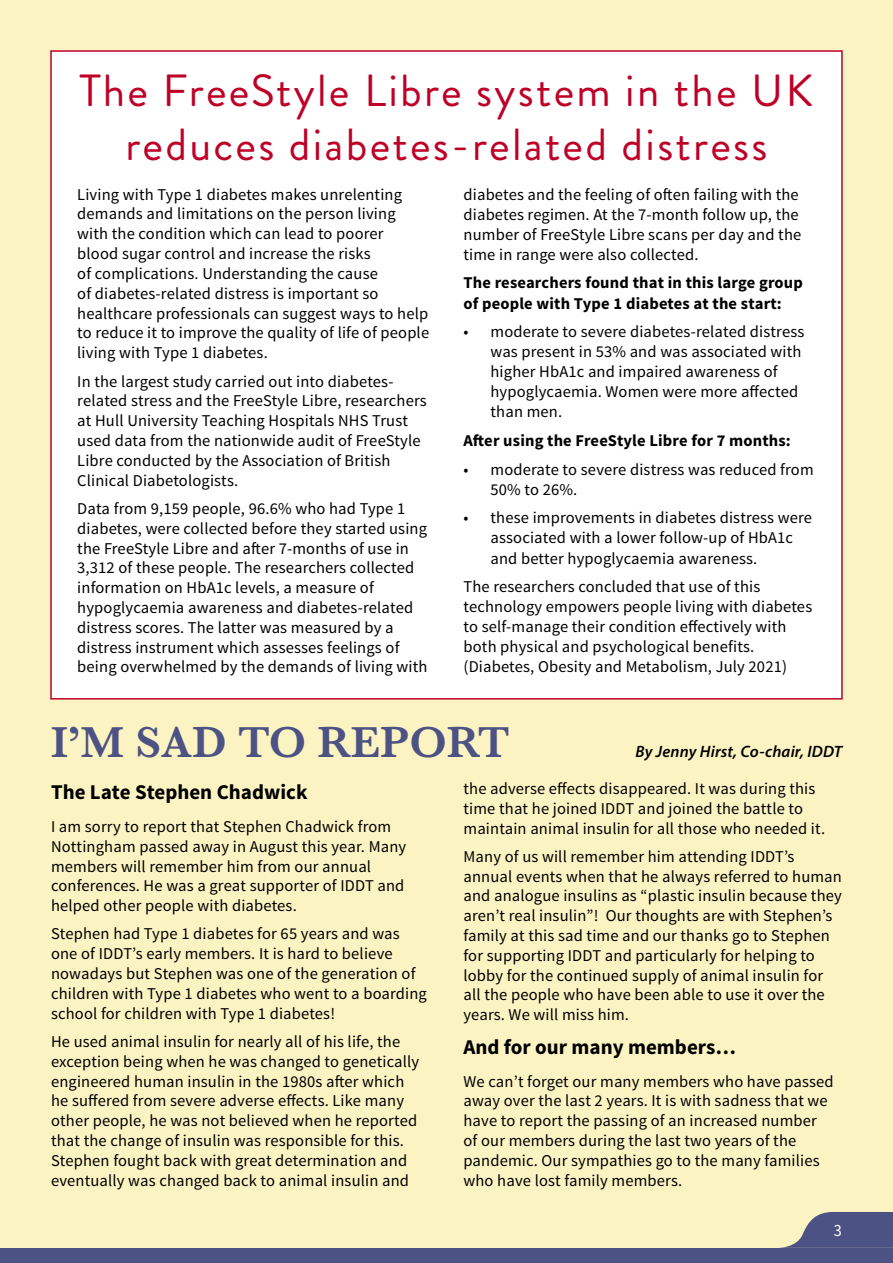
<style>
.page{position:relative;width:893px;height:1263px;background:#fcf3c3}
.page>*{position:absolute;margin:0;border:0;box-sizing:border-box;transform-origin:0 0}
.t1{font:45px/54px "Brandon Grotesque";letter-spacing:.05em;color:#be0027;text-align:center}
.t2{font:600 45px "Baskerville";color:#4c5283}
.t3{font:700 21px "Source Sans Pro";color:#000}
.t4{font:17.25px "Source Sans Pro";color:#fff;scale:.94 1}
.t5{font:16.5px/19.8px "Source Sans Pro";letter-spacing:.01em;color:#000}
.t6{font:700 16.5px/20.1px "Source Sans Pro";letter-spacing:.01em;color:#000}
.t7{font:italic 600 16.5px "Myriad Pro";letter-spacing:.01em;color:#000}
</style>
<div class="page">
<div style="left:51px;top:51px;width:791px;height:648px;background:#fff"></div>
<div style="left:0;top:1248px;width:893px;height:15px;background:#4c5283"></div>
<svg style="left:779px;top:1212px;width:114px;height:36px"></svg>
<h1 class="t1" style="left:80px;top:64px;width:735px">The FreeStyle Libre system in the UK reduces diabetes-related distress</h1>
<p class="t5" style="left:77px;top:185px;width:353px">Living with Type 1 diabetes makes unrelenting demands and limitations on the person living with the condition which can lead to poorer<br>blood sugar control and increase the risks<br>of complications. Understanding the cause<br>of diabetes-related distress is important so healthcare professionals can suggest ways to help to reduce it to improve the quality of life of people living with Type 1 diabetes.</p>
<p class="t5" style="left:77px;top:371px;width:351px">In the largest study carried out into diabetes&shy;related stress and the FreeStyle Libre, researchers at Hull University Teaching Hospitals NHS Trust used data from the nationwide audit of FreeStyle Libre conducted by the Association of British Clinical Diabetologists.</p>
<p class="t5" style="left:77px;top:499px;width:352px">Data from 9,159 people, 96.6% who had Type 1 diabetes, were collected before they started using the FreeStyle Libre and after 7-months of use in 3,312 of these people. The researchers collected information on HbA1c levels, a measure of hypoglycaemia awareness and diabetes-related distress scores. The latter was measured by a distress instrument which assesses feelings of being overwhelmed by the demands of living with</p>
<p class="t5" style="left:463px;top:184px;width:339px">diabetes and the feeling of often failing with the diabetes regimen. At the 7-month follow up, the number of FreeStyle Libre scans per day and the time in range were also collected.</p>
<p class="t6" style="left:463px;top:274px;width:341px">The researchers found that in this large group of people with Type 1 diabetes at the start:</p>
<p class="t5" style="left:490px;top:322px;width:315px;text-indent:-27px">• moderate to severe diabetes-related distress was present in 53% and was associated with higher HbA1c and impaired awareness of hypoglycaemia. Women were more affected than men.</p>
<p class="t6" style="left:463px;top:431px;width:329px">After using the FreeStyle Libre for 7 months:</p>
<p class="t5" style="left:490px;top:459px;width:325px;text-indent:-27px">• moderate to severe distress was reduced from<br>50% to 26%.</p>
<p class="t5" style="left:490px;top:508px;width:323px;text-indent:-27px">• these improvements in diabetes distress were associated with a lower follow-up of HbA1c and better hypoglycaemia awareness.</p>
<p class="t5" style="left:463px;top:577px;width:350px">The researchers concluded that use of this technology empowers people living with diabetes to self-manage their condition effectively with both physical and psychological benefits. (Diabetes, Obesity and Metabolism, July 2021)</p>
<h1 class="t2" style="left:51px;top:711px;width:460px">I’M SAD TO REPORT</h1>
<p class="t7" style="left:635px;top:741px;width:208px">By Jenny Hirst, Co-chair, IDDT</p>
<p class="t3" style="left:51px;top:779px;width:258px">The Late Stephen Chadwick</p>
<p class="t5" style="left:51px;top:817px;width:357px">I am sorry to report that Stephen Chadwick from Nottingham passed away in August this year. Many members will remember him from our annual conferences. He was a great supporter of IDDT and helped other people with diabetes.</p>
<p class="t5" style="left:51px;top:924px;width:377px">Stephen had Type 1 diabetes for 65 years and was one of IDDT’s early members. It is hard to believe nowadays but Stephen was one of the generation of children with Type 1 diabetes who went to a boarding school for children with Type 1 diabetes!</p>
<p class="t5" style="left:51px;top:1032px;width:370px">He used animal insulin for nearly all of his life, the exception being when he was changed to genetically engineered human insulin in the 1980s after which he suffered from severe adverse effects. Like many other people, he was not believed when he reported that the change of insulin was responsible for this.<br>Stephen fought back with great determination and eventually was changed back to animal insulin and</p>
<p class="t5" style="left:463px;top:779px;width:363px">the adverse effects disappeared. It was during this time that he joined IDDT and joined the battle to maintain animal insulin for all those who needed it.</p>
<p class="t5" style="left:463px;top:847px;width:380px">Many of us will remember him attending IDDT’s annual events when that he always referred to human and analogue insulins as “plastic insulin because they aren’t real insulin”! Our thoughts are with Stephen’s family at this sad time and our thanks go to Stephen for supporting IDDT and particularly for helping to lobby for the continued supply of animal insulin for all the people who have been able to use it over the years. We will miss him.</p>
<p class="t3" style="left:463px;top:1033px;width:274px">And for our many members…</p>
<p class="t5" style="left:463px;top:1071px;width:372px">We can’t forget our many members who have passed away over the last 2 years. It is with sadness that we have to report the passing of an increased number of our members during the last two years of the pandemic. Our sympathies go to the many families who have lost family members.</p>
<p class="t4" style="left:834px;top:1220px;width:10px">3</p>
</div>
